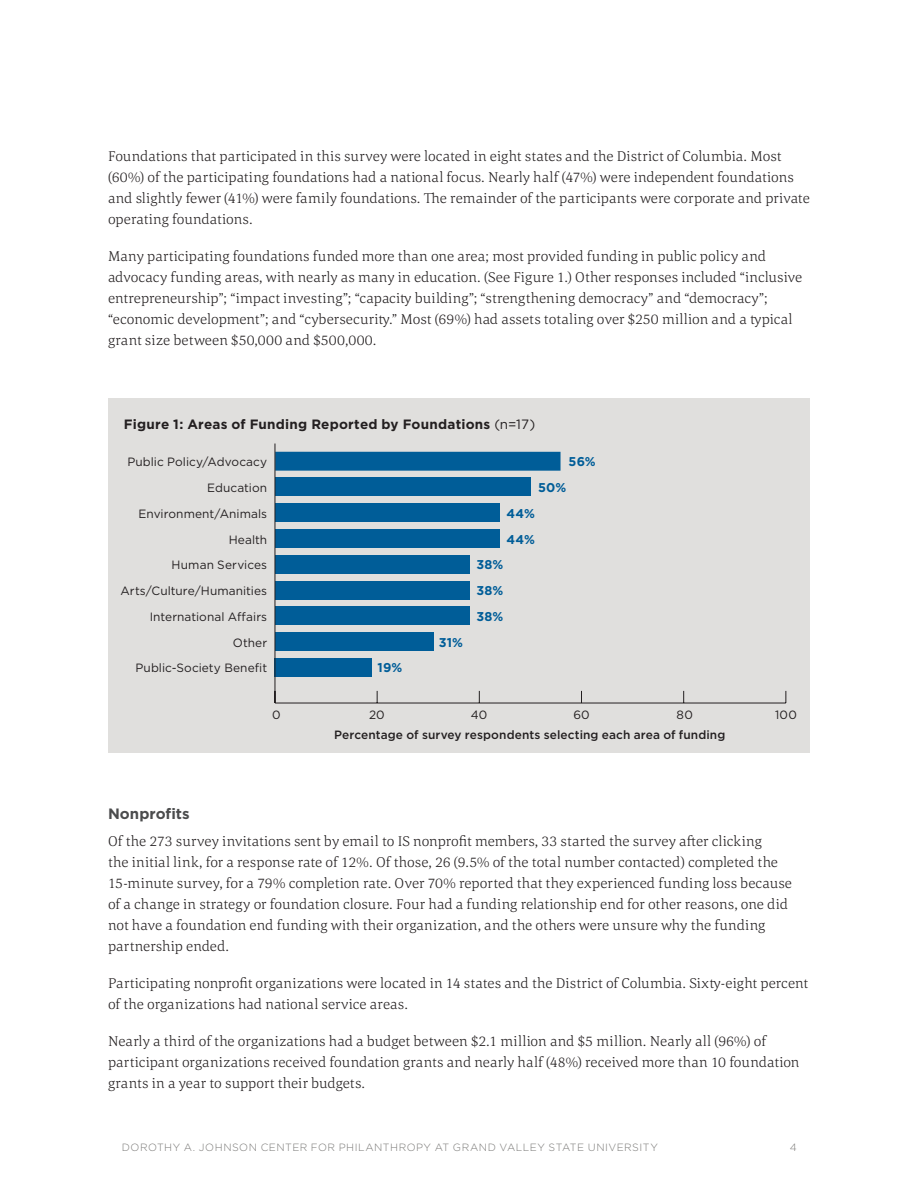
<style>
.page{position:relative;width:918px;height:1188px;background:#fff}
.page>*{position:absolute;margin:0;border:0;box-sizing:border-box;transform-origin:0 0}
.t1{font:700 15px "Gotham";letter-spacing:.005em;color:#4b4c4d}
.t2{font:300 14.7px/21px "Corda";letter-spacing:.005em;color:#231f20}
.t3{font:700 13.5px "Gotham";letter-spacing:.015em;color:#231f20}
.t4{font:700 12.75px/25.8px "Gotham";letter-spacing:.015em;color:#005d98}
.t5{font:12px/25.8px "Gotham";letter-spacing:.005em;color:#231f20;text-align:right}
.t6{font:500 12px "Gotham";letter-spacing:.005em;color:#231f20}
.t7{font:300 10.5px "Gotham";letter-spacing:.045em;color:#797876}
.s1{font-weight:400}
</style>
<div class="page">
<div style="left:108px;top:398px;width:702px;height:354px;background:#e0dfdd"></div>
<div style="left:275px;top:452px;width:286px;height:19px;background:#005d98"></div>
<div style="left:275px;top:478px;width:255px;height:18px;background:#005d98"></div>
<div style="left:275px;top:503px;width:225px;height:19px;background:#005d98"></div>
<div style="left:275px;top:529px;width:225px;height:19px;background:#005d98"></div>
<div style="left:275px;top:555px;width:194px;height:19px;background:#005d98"></div>
<div style="left:275px;top:606px;width:194px;height:19px;background:#005d98"></div>
<div style="left:275px;top:581px;width:194px;height:18px;background:#005d98"></div>
<div style="left:275px;top:632px;width:158px;height:19px;background:#005d98"></div>
<div style="left:275px;top:658px;width:97px;height:19px;background:#005d98"></div>
<hr style="left:275px;top:703px;width:511px;height:1px;background:#231f20">
<svg style="left:377px;top:691px;width:1px;height:12px"></svg>
<svg style="left:479px;top:691px;width:1px;height:12px"></svg>
<svg style="left:581px;top:691px;width:1px;height:12px"></svg>
<svg style="left:683px;top:691px;width:1px;height:12px"></svg>
<svg style="left:785px;top:691px;width:1px;height:12px"></svg>
<hr style="left:275px;top:444px;width:1px;height:259px;background:#231f20">
<p class="t2" style="left:108px;top:145px;width:703px">Foundations that participated in this survey were located in eight states and the District of Columbia. Most (60%) of the participating foundations had a national focus. Nearly half (47%) were independent foundations and slightly fewer (41%) were family foundations. The remainder of the participants were corporate and private operating foundations.</p>
<p class="t2" style="left:108px;top:245px;width:696px">Many participating foundations funded more than one area; most provided funding in public policy and advocacy funding areas, with nearly as many in education. (See Figure 1.) Other responses included “inclusive entrepreneurship”; “impact investing”; “capacity building”; “strengthening democracy” and “democracy”; “economic development”; and “cybersecurity.” Most (69%) had assets totaling over $250 million and a typical grant size between $50,000 and $500,000.</p>
<p class="t3" style="left:124px;top:416px;width:413px">Figure 1: Areas of Funding Reported by Foundations <span class="s1">(n=17)</span></p>
<p class="t5" style="left:120px;top:449px;width:148px">Public Policy/Advocacy<br>Education<br>Environment/Animals<br>Health<br>Human Services<br>Arts/Culture/Humanities<br>International Affairs<br>Other<br>Public-Society Benefit</p>
<p class="t5" style="left:272px;top:701px;width:10px">0</p>
<p class="t5" style="left:369px;top:701px;width:17px">20</p>
<p class="t5" style="left:471px;top:701px;width:18px">40</p>
<p class="t5" style="left:573px;top:701px;width:18px">60</p>
<p class="t5" style="left:677px;top:701px;width:18px">80</p>
<p class="t5" style="left:775px;top:701px;width:23px">100</p>
<p class="t6" style="left:334px;top:726px;width:393px">Percentage of survey respondents selecting each area of funding</p>
<p class="t4" style="left:569px;top:449px;width:29px">56%</p>
<p class="t4" style="left:538px;top:474px;width:30px">50%</p>
<p class="t4" style="left:507px;top:500px;width:30px">44%<br>44%</p>
<p class="t4" style="left:476px;top:552px;width:28px;text-align:justify">38% 38% 38%</p>
<p class="t4" style="left:439px;top:629px;width:26px">31%</p>
<p class="t4" style="left:378px;top:655px;width:26px">19%</p>
<p class="t1" style="left:108px;top:805px;width:83px">Nonprofits</p>
<p class="t2" style="left:108px;top:830px;width:685px">Of the 273 survey invitations sent by email to IS nonprofit members, 33 started the survey after clicking<br>the initial link, for a response rate of 12%. Of those, 26 (9.5% of the total number contacted) completed the 15-minute survey, for a 79% completion rate. Over 70% reported that they experienced funding loss because of a change in strategy or foundation closure. Four had a funding relationship end for other reasons, one did not have a foundation end funding with their organization, and the others were unsure why the funding partnership ended.</p>
<p class="t2" style="left:108px;top:972px;width:702px">Participating nonprofit organizations were located in 14 states and the District of Columbia. Sixty-eight percent of the organizations had national service areas.</p>
<p class="t2" style="left:108px;top:1030px;width:693px">Nearly a third of the organizations had a budget between $2.1 million and $5 million. Nearly all (96%) of participant organizations received foundation grants and nearly half (48%) received more than 10 foundation grants in a year to support their budgets.</p>
<p class="t7" style="left:122px;top:1141px;width:537px">DOROTHY A. JOHNSON CENTER FOR PHILANTHROPY AT GRAND VALLEY STATE UNIVERSITY</p>
<p class="t7" style="left:790px;top:1141px;width:8px">4</p>
</div>
